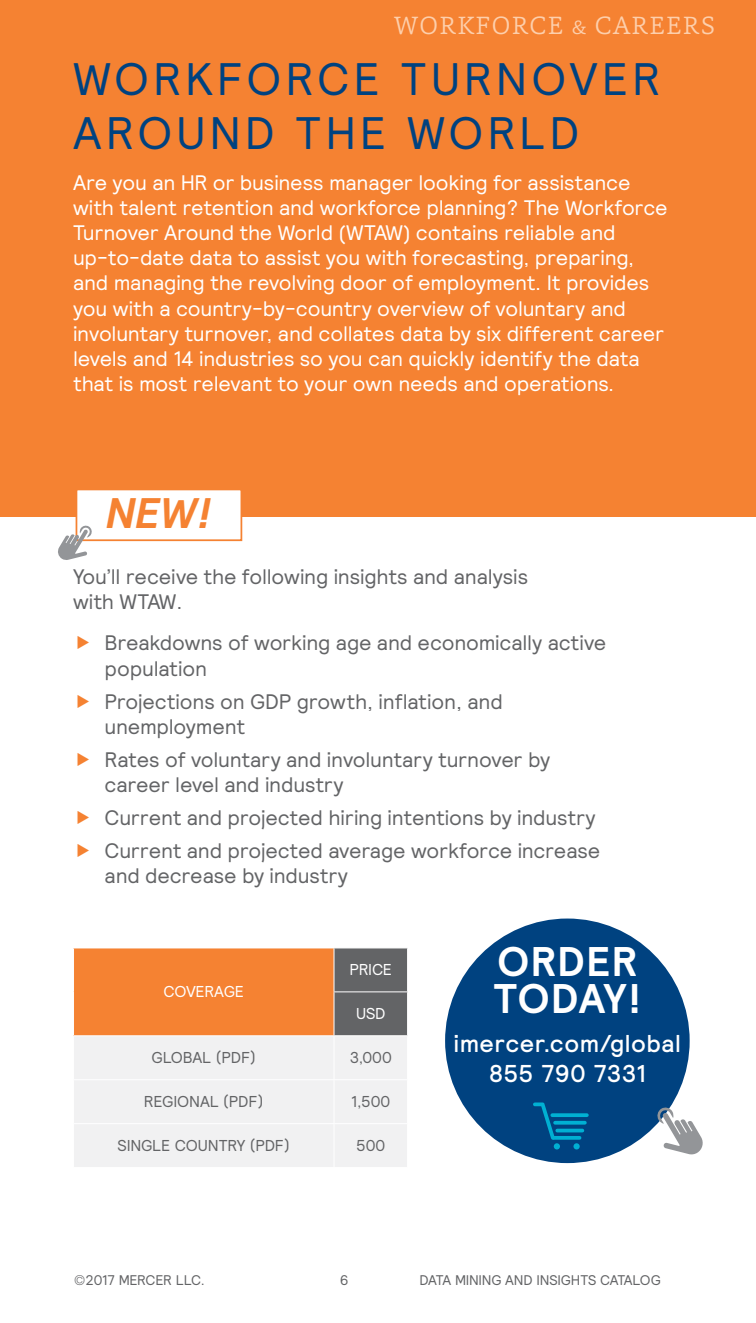
<style>
.page{position:relative;width:756px;height:1323px;background:#fff}
.page>*{position:absolute;margin:0;border:0;box-sizing:border-box;transform-origin:0 0}
.t1{font:45.5px/54.6px "Relative";letter-spacing:.085em;color:#004280}
.t2{font:italic 700 42.7px "Relative";color:#f58232}
.t3{font:700 41.3px/37.1px "Relative";letter-spacing:.03em;color:#fff}
.t4{font:300 25.55px "Capita";letter-spacing:.055em;color:#fdcfac}
.t5{font:500 24.32px/29.8px "Relative";letter-spacing:.02em;color:#fff;text-align:center}
.t6{font:21px/25.2px "Relative";letter-spacing:-.01em;color:#fff}
.t7{font:21px/25.2px "Relative";letter-spacing:-.01em;color:#636466}
.t8{font:15.75px "Relative";letter-spacing:-.01em;color:#636466}
.t9{font:15.75px "Relative";letter-spacing:-.01em;color:#fff}
.t10{font:14px "Relative";letter-spacing:-.02em;color:#636466}
.s1{font-size:19.6px}
</style>
<div class="page">
<div style="left:0;top:0;width:756px;height:517px;background:#f58232"></div>
<div style="left:74px;top:948px;width:260px;height:88px;background:#f58232"></div>
<div style="left:335px;top:949px;width:72px;height:86px;background:#636466"></div>
<div style="left:74px;top:1037px;width:333px;height:130px;background:#f1f1f2"></div>
<hr style="left:73px;top:948px;width:261px;height:1px;background:#fff">
<hr style="left:73px;top:1035px;width:261px;height:1px;background:#fff">
<hr style="left:334px;top:1036px;width:1px;height:43px;background:#fff">
<hr style="left:73px;top:1079px;width:261px;height:1px;background:#fff">
<hr style="left:334px;top:1079px;width:74px;height:1px;background:#fff">
<hr style="left:334px;top:1080px;width:1px;height:43px;background:#fff">
<hr style="left:73px;top:1123px;width:261px;height:1px;background:#fff">
<hr style="left:334px;top:1123px;width:74px;height:1px;background:#fff">
<hr style="left:334px;top:1124px;width:1px;height:43px;background:#fff">
<hr style="left:334px;top:991px;width:74px;height:1px;background:#fff">
<div style="left:76px;top:489px;width:166px;height:52px;background:#fff;border:2px solid #f58232"></div>
<svg style="left:58px;top:525px;width:35px;height:35px"></svg>
<div style="left:445px;top:919px;width:245px;height:244px;background:#004280;border-radius:50%"></div>
<svg style="left:656px;top:1106px;width:47px;height:49px"></svg>
<svg style="left:560px;top:1113px;width:27px;height:4px"></svg>
<svg style="left:560px;top:1121px;width:25px;height:4px"></svg>
<hr style="left:557px;top:1129px;width:25px;height:3px;background:#00b0d3">
<svg style="left:560px;top:1136px;width:20px;height:4px"></svg>
<div style="left:573px;top:1143px;width:7px;height:6px;background:#00b0d3;border-radius:50%"></div>
<svg style="left:535px;top:1102px;width:25px;height:47px"></svg>
<p class="t4" style="left:394px;top:9px;width:323px">WORKFORCE <span class="s1">&amp;</span> CAREERS</p>
<h1 class="t1" style="left:73px;top:50px;width:588px">WORKFORCE TURNOVER<br>AROUND THE WORLD</h1>
<p class="t6" style="left:73px;top:169px;width:596px">Are you an HR or business manager looking for assistance with talent retention and workforce planning? The Workforce Turnover Around the World (WTAW) contains reliable and up-to-date data to assist you with forecasting, preparing, and managing the revolving door of employment. It provides you with a country-by-country overview of voluntary and involuntary turnover, and collates data by six different career levels and 14 industries so you can quickly identify the data that is most relevant to your own needs and operations.</p>
<h2 class="t2" style="left:106px;top:486px;width:108px">NEW!</h2>
<p class="t7" style="left:73px;top:564px;width:457px">You’ll receive the following insights and analysis with WTAW.</p>
<p class="t7" style="left:105px;top:630px;width:503px">Breakdowns of working age and economically active population</p>
<p class="t7" style="left:105px;top:688px;width:400px">Projections on GDP growth, inflation, and unemployment</p>
<p class="t7" style="left:105px;top:746px;width:447px">Rates of voluntary and involuntary turnover by career level and industry</p>
<p class="t7" style="left:105px;top:801px;width:497px;line-height:33.1px">Current and projected hiring intentions by industry<br>Current and projected average workforce increase</p>
<p class="t7" style="left:105px;top:863px;width:245px">and decrease by industry</p>
<p class="t9" style="left:163px;top:982px;width:82px">COVERAGE</p>
<p class="t9" style="left:349px;top:960px;width:44px">PRICE</p>
<p class="t9" style="left:356px;top:1004px;width:31px">USD</p>
<p class="t8" style="left:152px;top:1048px;width:106px">GLOBAL (PDF)</p>
<p class="t8" style="left:350px;top:1048px;width:44px">3,000</p>
<p class="t8" style="left:144px;top:1092px;width:121px">REGIONAL (PDF)</p>
<p class="t8" style="left:351px;top:1092px;width:40px">1,500</p>
<p class="t8" style="left:118px;top:1135px;width:174px">SINGLE COUNTRY (PDF)</p>
<p class="t8" style="left:356px;top:1135px;width:30px">500</p>
<h3 class="t3" style="left:494px;top:943px;width:149px">ORDER<br>TODAY!</h3>
<p class="t5" style="left:454px;top:1028px;width:228px">imercer.com/global<br>855 790 7331</p>
<p class="t10" style="left:74px;top:1271px;width:132px">©2017 MERCER LLC.</p>
<p class="t10" style="left:340px;top:1271px;width:10px">6</p>
<p class="t10" style="left:420px;top:1271px;width:243px">DATA MINING AND INSIGHTS CATALOG</p>
</div>
